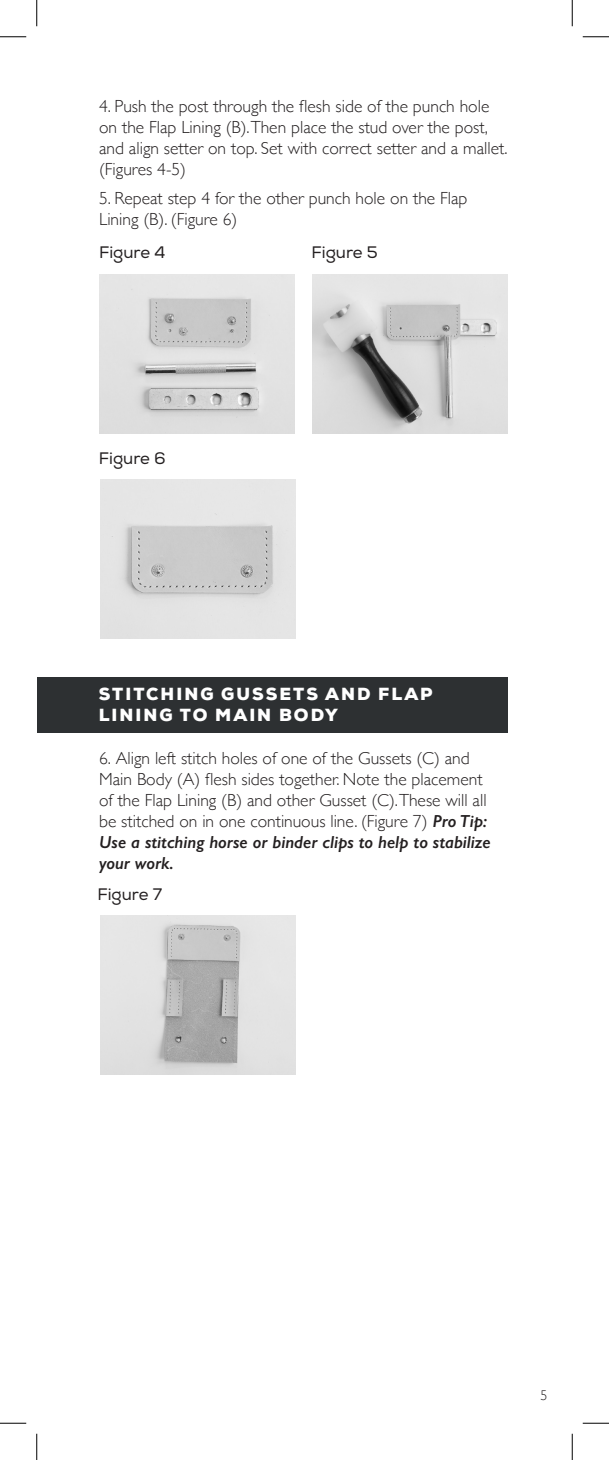
<style>
.page{position:relative;width:609px;height:1460px;background:#fff}
.page>*{position:absolute;margin:0;border:0;box-sizing:border-box;transform-origin:0 0}
.t1{font:300 17.5px/21px "Gill Sans";color:#231f20}
.t2{font:900 17.5px/21px "Nexa";letter-spacing:.115em;color:#fff}
.t3{font:16.62px "Nexa";color:#231f20}
.t4{font:300 14px "Gill Sans";color:#231f20}
.s1{font-weight:600;font-style:italic}
</style>
<div class="page">
<div style="left:37px;top:677px;width:471px;height:55px;background:#2d3032"></div>
<img style="left:100px;top:274px;width:195px;height:159px">
<img style="left:101px;top:480px;width:195px;height:159px">
<img style="left:312px;top:274px;width:196px;height:159px">
<img style="left:101px;top:915px;width:195px;height:159px">
<svg style="left:0;top:36px;width:26px;height:1px"></svg>
<svg style="left:583px;top:36px;width:26px;height:1px"></svg>
<svg style="left:0;top:1422px;width:26px;height:1px"></svg>
<svg style="left:583px;top:1422px;width:26px;height:1px"></svg>
<svg style="left:36px;top:0;width:1px;height:26px"></svg>
<svg style="left:36px;top:1433px;width:1px;height:27px"></svg>
<svg style="left:572px;top:0;width:1px;height:26px"></svg>
<svg style="left:572px;top:1433px;width:1px;height:27px"></svg>
<p class="t1" style="left:99px;top:95px;width:410px">4. Push the post through the flesh side of the punch hole on the Flap Lining (B).Then place the stud over the post, and align setter on top. Set with correct setter and a mallet. (Figures 4-5)</p>
<p class="t1" style="left:99px;top:187px;width:370px">5. Repeat step 4 for the other punch hole on the Flap<br>Lining (B). (Figure 6)</p>
<p class="t3" style="left:99px;top:242px;width:68px">Figure 4</p>
<p class="t3" style="left:99px;top:448px;width:68px">Figure 6</p>
<p class="t3" style="left:312px;top:242px;width:68px">Figure 5</p>
<p class="t2" style="left:99px;top:683px;width:335px">STITCHING GUSSETS AND FLAP<br>LINING TO MAIN BODY</p>
<p class="t1" style="left:99px;top:746px;width:393px">6. Align left stitch holes of one of the Gussets (C) and Main Body (A) flesh sides together. Note the placement of the Flap Lining (B) and other Gusset (C).These will all be stitched on in one continuous line. (Figure 7) <span class="s1">Pro Tip:<br>Use a stitching horse or binder clips to help to stabilize your work.</span></p>
<p class="t3" style="left:97px;top:884px;width:66px">Figure 7</p>
<p class="t4" style="left:540px;top:1384px;width:8px">5</p>
</div>
